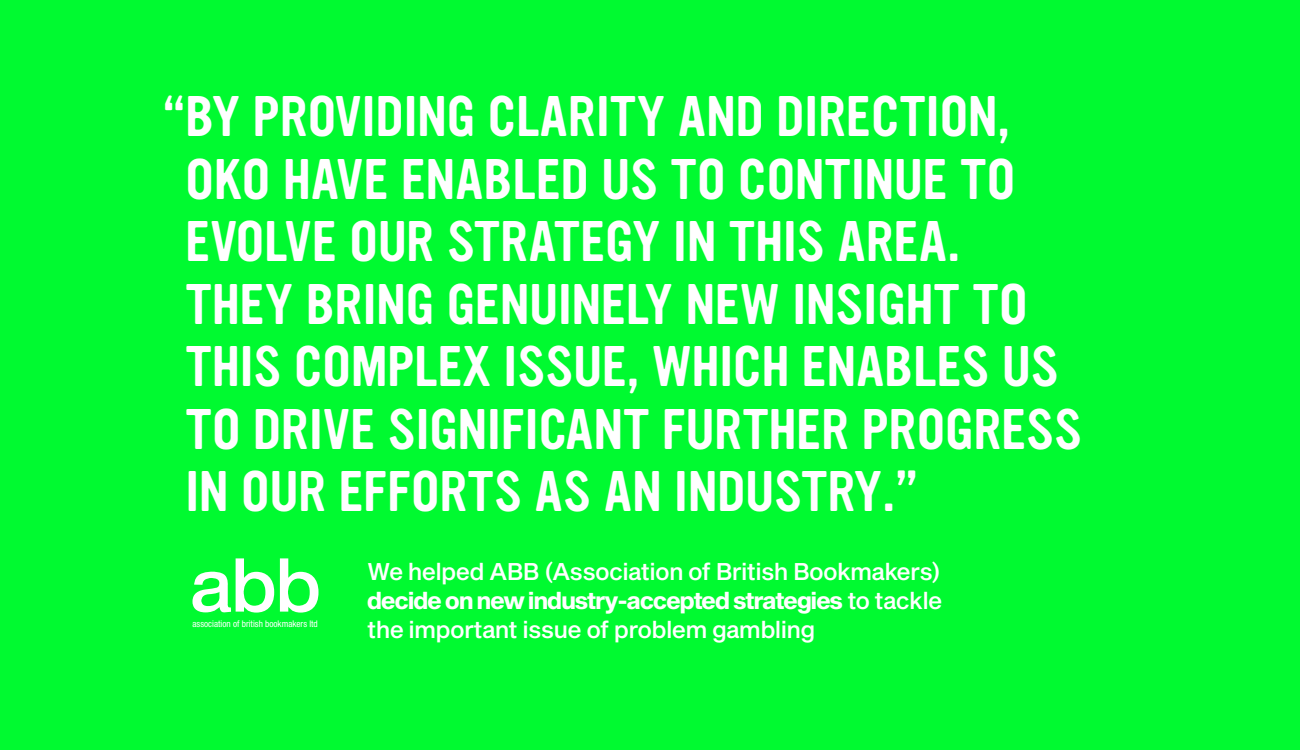
<style>
.page{position:relative;width:1300px;height:750px;background:#00fa30}
.page>*{position:absolute;margin:0;border:0;box-sizing:border-box;transform-origin:0 0}
.t1{font:50px/62.5px "YWFT Ultramagnetic";color:#fff}
.t2{font:23.75px "Sequel Sans Medium Body Text";letter-spacing:-.03em;color:#fff}
.t3{font:23.75px "Sequel Sans Bold Headline";letter-spacing:-.03em;color:#fff}
.t4{font:condensed 9.25px "Helvetica Neue";color:#fff}
.s1{font-family:"Sequel Sans Medium Body Text"}
</style>
<div class="page">
<svg style="left:193px;top:558px;width:81px;height:55px"></svg>
<svg style="left:280px;top:558px;width:39px;height:55px"></svg>
<p class="t1" style="left:185px;top:86px;width:826px;text-indent:-23px">“ BY PROVIDING CLARITY AND DIRECTION,<br>OKO</p>
<p class="t1" style="left:185px;top:149px;width:898px;text-indent:98px">HAVE ENABLED US TO CONTINUE TO EVOLVE OUR STRATEGY IN THIS AREA.<br>THEY BRING GENUINELY NEW INSIGHT TO THIS COMPLEX ISSUE, WHICH ENABLES US TO DRIVE SIGNIFICANT FURTHER PROGRESS IN OUR EFFORTS AS AN INDUSTRY.”</p>
<p class="t4" style="left:193px;top:619px;width:127px">association of british bookmakers ltd</p>
<p class="t2" style="left:367px;top:555px;width:575px">We helped ABB (Association of British Bookmakers)</p>
<p class="t3" style="left:367px;top:584px;width:577px">decide on new industry-accepted strategies <span class="s1">to tackle</span></p>
<p class="t2" style="left:367px;top:612px;width:449px">the important issue of problem gambling</p>
</div>
